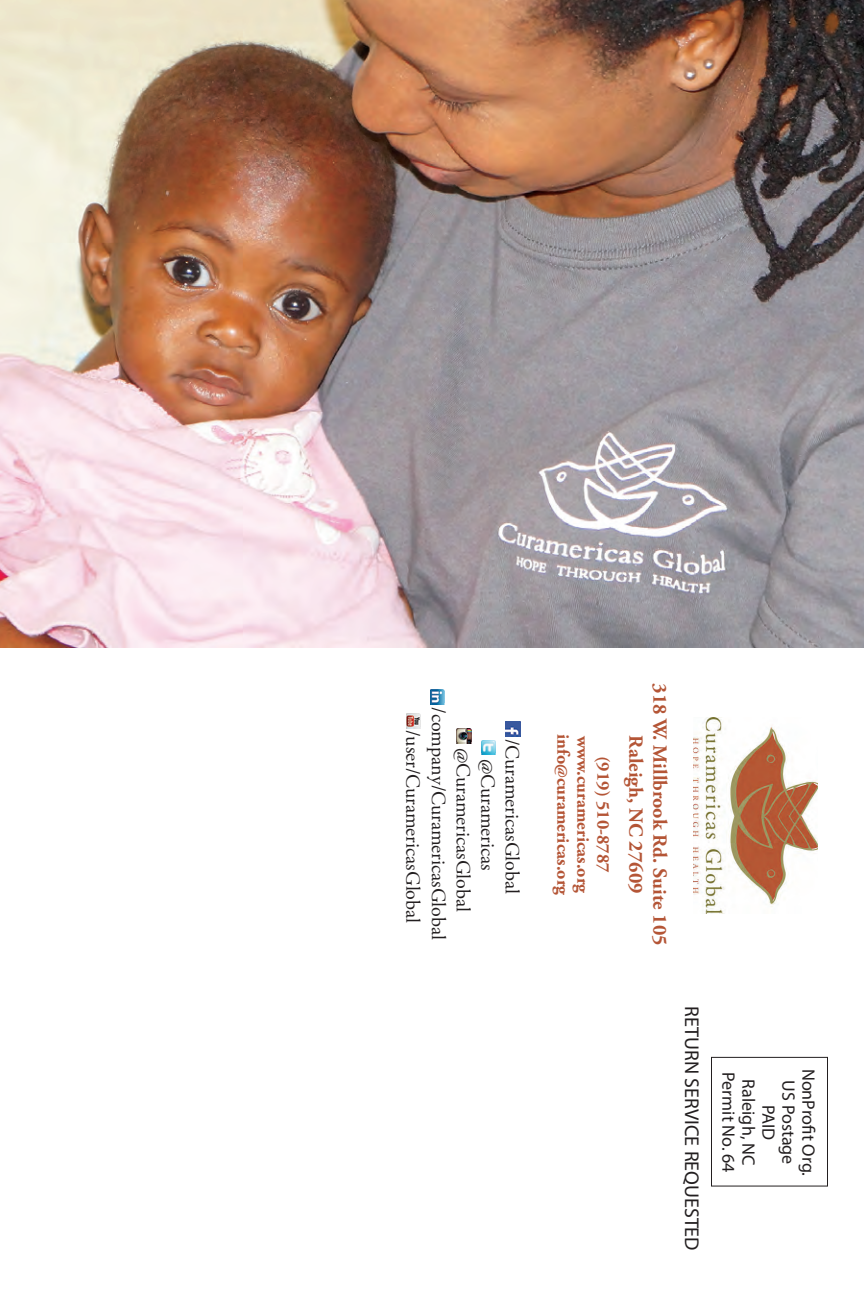
<style>
.page{position:relative;width:864px;height:1296px;background:#fff}
.page>*{position:absolute;margin:0;border:0;box-sizing:border-box;transform-origin:0 0}
.t1{font:20px "Adobe Garamond Pro";color:#231f20}
.t2{font:700 20px "Adobe Garamond Pro";color:#b45536}
.t3{font:20px "Myriad Pro";color:#231f20}
.t4{font:700 18px "Adobe Garamond Pro";color:#b45536}
.t5{font:18px "Myriad Pro";color:#231f20}
</style>
<div class="page">
<img style="left:0;top:0;width:864px;height:648px">
<div style="left:711px;top:1057px;width:117px;height:130px;border:1px solid #231f20"></div>
<img style="left:506px;top:722px;width:14px;height:15px">
<img style="left:456px;top:729px;width:15px;height:15px">
<img style="left:481px;top:740px;width:15px;height:15px">
<img style="left:406px;top:713px;width:15px;height:15px">
<img style="left:430px;top:690px;width:15px;height:15px">
<img style="left:694px;top:718px;width:123px;height:195px">
<p class="t1" style="left:451px;top:707px;width:235px;rotate:90deg">/company/CuramericasGlobal</p>
<p class="t1" style="left:425px;top:730px;width:195px;rotate:90deg">/user/CuramericasGlobal</p>
<p class="t1" style="left:524px;top:739px;width:157px;rotate:90deg">/CuramericasGlobal</p>
<p class="t1" style="left:475px;top:748px;width:166px;rotate:90deg">@CuramericasGlobal</p>
<p class="t1" style="left:500px;top:759px;width:113px;rotate:90deg">@Curamericas</p>
<p class="t4" style="left:574px;top:734px;width:163px;rotate:90deg">info@curamericas.org</p>
<p class="t4" style="left:594px;top:736px;width:159px;rotate:90deg">www.curamericas.org</p>
<p class="t4" style="left:614px;top:756px;width:118px;rotate:90deg">(919) 510-8787</p>
<p class="t2" style="left:647px;top:735px;width:160px;rotate:90deg">Raleigh, NC 27609</p>
<p class="t2" style="left:671px;top:683px;width:264px;rotate:90deg">318 W. Millbrook Rd. Suite 105</p>
<p class="t3" style="left:704px;top:1006px;width:246px;rotate:90deg">RETURN SERVICE REQUESTED</p>
<p class="t5" style="left:820px;top:1069px;width:109px;rotate:90deg">NonProfit Org.</p>
<p class="t5" style="left:740px;top:1072px;width:102px;rotate:90deg">Permit No. 64</p>
<p class="t5" style="left:760px;top:1079px;width:87px;rotate:90deg">Raleigh, NC</p>
<p class="t5" style="left:800px;top:1080px;width:86px;rotate:90deg">US Postage</p>
<p class="t5" style="left:780px;top:1105px;width:37px;rotate:90deg">PAID</p>
</div>
